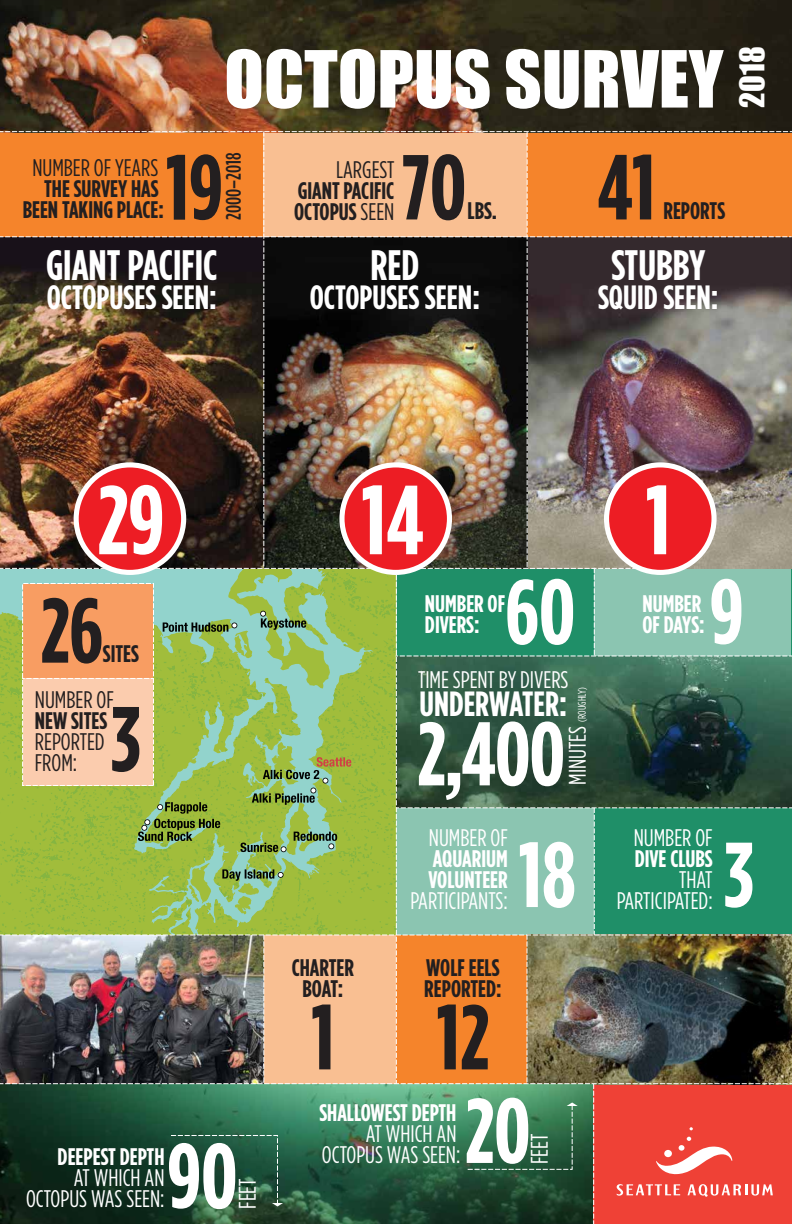
<style>
.page{position:relative;width:792px;height:1224px;background:#fff}
.page>*{position:absolute;margin:0;border:0;box-sizing:border-box;transform-origin:0 0}
.t1{font:700 condensed 97.7px "Gotham HTF";color:#fff}
.t2{font:700 condensed 92px "Gotham HTF";letter-spacing:-.005em;color:#231f20}
.t3{font:700 condensed 92px "Gotham HTF";color:#fff}
.t4{font:700 condensed 90px "Gotham HTF";color:#fff}
.t5{font:72.7px "Impact";color:#fff}
.t6{font:700 condensed 42.6px "Gotham HTF";color:#fff}
.t7{font:700 condensed 35px "Gotham HTF";color:#fff}
.t8{font:700 condensed 33.6px "Gotham HTF";color:#fff}
.t9{font:31.4px "Impact";color:#fff}
.t10{font:condensed 24px/21px "Gotham HTF";color:#fff;text-align:right}
.t11{font:700 condensed 24px/21px "Gotham HTF";color:#231f20}
.t12{font:700 condensed 24px/21px "Gotham HTF";color:#fff}
.t13{font:condensed 24px/21px "Gotham HTF";color:#231f20}
.t14{font:500 condensed 21px "Gotham HTF";color:#231f20}
.t15{font:condensed 11px "Gotham HTF";color:#fff}
.s1{font-weight:400}
.s2{font-size:24px}
</style>
<div class="page">
<img style="left:0;top:0;width:792px;height:131px">
<img style="left:0;top:131px;width:792px;height:1093px">
<h3 class="t5" style="left:224px;top:23px;width:501px">OCTOPUS SURVEY</h3>
<h3 class="t9" style="left:728px;top:108px;width:63px;rotate:-90deg">2018</h3>
<h2 class="t2" style="left:166px;top:136px;width:59px">19</h2>
<p class="t14" style="left:222px;top:220px;width:69px;rotate:-90deg">2000–2018</p>
<p class="t13" style="left:32px;top:156px;width:128px">NUMBER OF YEARS</p>
<p class="t11" style="left:23px;top:177px;width:143px;text-align:right">THE SURVEY HAS<br>BEEN TAKING PLACE:</p>
<h3 class="t6" style="left:46px;top:241px;width:173px">GIANT PACIFIC</h3>
<h3 class="t8" style="left:47px;top:278px;width:172px">OCTOPUSES SEEN:</h3>
<p class="t13" style="left:336px;top:158px;width:60px">LARGEST</p>
<p class="t11" style="left:294px;top:179px;width:102px">GIANT PACIFIC<br>OCTOPUS <span class="s1">SEEN</span></p>
<h2 class="t2" style="left:402px;top:135px;width:66px">70</h2>
<h2 class="t2" style="left:597px;top:135px;width:59px">41</h2>
<p class="t11" style="left:468px;top:199px;width:31px">LBS.</p>
<p class="t11" style="left:663px;top:199px;width:63px">REPORTS</p>
<h3 class="t6" style="left:370px;top:241px;width:50px">RED</h3>
<h3 class="t8" style="left:310px;top:278px;width:172px">OCTOPUSES SEEN:</h3>
<h3 class="t6" style="left:611px;top:241px;width:95px">STUBBY</h3>
<h3 class="t8" style="left:598px;top:278px;width:122px">SQUID SEEN:</h3>
<h1 class="t1" style="left:97px;top:465px;width:69px">29</h1>
<h1 class="t1" style="left:361px;top:465px;width:64px">14</h1>
<h2 class="t2" style="left:40px;top:579px;width:64px">26</h2>
<p class="t11" style="left:103px;top:642px;width:38px">SITES</p>
<p class="t13" style="left:35px;top:689px;width:80px">NUMBER OF</p>
<p class="t11" style="left:35px;top:710px;width:74px">NEW SITES</p>
<p class="t13" style="left:35px;top:731px;width:71px">REPORTED<br>FROM:</p>
<h2 class="t2" style="left:111px;top:687px;width:32px">3</h2>
<h2 class="t3" style="left:167px;top:1124px;width:72px">90</h2>
<p class="t12" style="left:58px;top:1145px;width:108px">DEEPEST DEPTH</p>
<p class="t10" style="left:26px;top:1167px;width:140px">AT WHICH AN<br>OCTOPUS WAS SEEN:</p>
<p class="t10" style="left:237px;top:1209px;width:32px;rotate:-90deg">FEET</p>
<h2 class="t3" style="left:505px;top:560px;width:72px">60</h2>
<p class="t12" style="left:425px;top:593px;width:82px">NUMBER OF<br>DIVERS:</p>
<p class="t10" style="left:418px;top:669px;width:152px">TIME SPENT BY DIVERS</p>
<h3 class="t7" style="left:420px;top:684px;width:149px">UNDERWATER:</h3>
<p class="t15" style="left:576px;top:785px;width:99px;rotate:-90deg"><span class="s2">MINUTES</span> (ROUGHLY)</p>
<h3 class="t4" style="left:417px;top:703px;width:150px">2,400</h3>
<p class="t10" style="left:429px;top:826px;width:80px">NUMBER OF</p>
<p class="t12" style="left:428px;top:847px;width:81px">AQUARIUM<br>VOLUNTEER</p>
<p class="t10" style="left:411px;top:889px;width:99px">PARTICIPANTS:</p>
<h2 class="t3" style="left:519px;top:823px;width:59px">18</h2>
<p class="t11" style="left:424px;top:957px;width:79px">WOLF EELS<br>REPORTED:</p>
<p class="t11" style="left:292px;top:957px;width:64px;text-align:center">CHARTER<br>BOAT:</p>
<h2 class="t2" style="left:311px;top:985px;width:180px">1 12</h2>
<h2 class="t3" style="left:465px;top:1079px;width:67px">20</h2>
<p class="t12" style="left:319px;top:1102px;width:139px">SHALLOWEST DEPTH</p>
<p class="t10" style="left:322px;top:1123px;width:140px">AT WHICH AN<br>OCTOPUS WAS SEEN:</p>
<p class="t10" style="left:529px;top:1164px;width:32px;rotate:-90deg">FEET</p>
<h1 class="t1" style="left:646px;top:465px;width:26px">1</h1>
<h2 class="t3" style="left:710px;top:560px;width:35px">9</h2>
<p class="t12" style="left:642px;top:593px;width:64px">NUMBER<br>OF DAYS:</p>
<p class="t10" style="left:634px;top:827px;width:80px">NUMBER OF</p>
<p class="t12" style="left:635px;top:847px;width:79px">DIVE CLUBS</p>
<p class="t10" style="left:617px;top:869px;width:97px">THAT<br>PARTICIPATED:</p>
<h2 class="t3" style="left:724px;top:823px;width:32px">3</h2>
</div>
